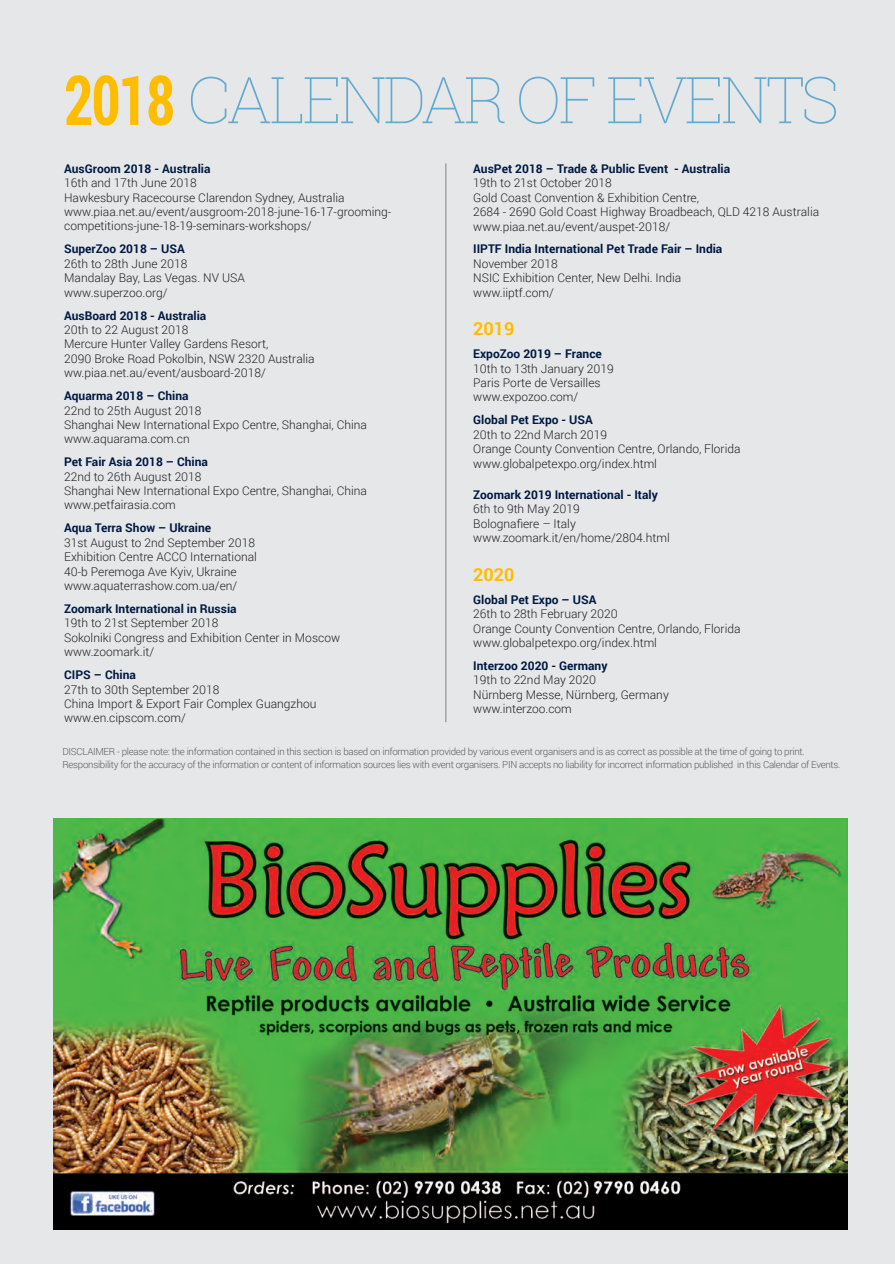
<style>
.page{position:relative;width:895px;height:1264px;background:#fff}
.page>*{position:absolute;margin:0;border:0;box-sizing:border-box;transform-origin:0 0}
.t1{font:100 64.5px "Roboto Slab";letter-spacing:-.055em;color:#63aace}
.trade_events{font:700 18px "Roboto";color:#ffbd00}
.trade_events-2{font:300 12px/14.4px "Roboto";color:#231f20}
.trade_events-3{font:300 9.75px/13.5px "Roboto";letter-spacing:-.03em;color:#5c5c5f}
.s1{font-family:"Roboto Condensed";font-weight:700;font-size:69px;color:#ffbd00}
.s2{font-weight:700;color:#001942}
</style>
<div class="page">
<div style="left:0;top:0;width:894px;height:1263px;background:#e6e7e9"></div>
<hr style="left:445px;top:163px;width:1px;height:559px;background:#808285">
<img style="left:54px;top:818px;width:792px;height:411px">
<p class="t1" style="left:64px;top:56px;width:776px"><span class="s1">2018</span> CALENDAR OF EVENTS</p>
<p class="trade_events-2" style="left:64px;top:161px;width:328px"><span class="s2">AusGroom 2018 - Australia<br></span>16th and 17th June 2018<br>Hawkesbury Racecourse Clarendon Sydney, Australia www.piaa.net.au/event/ausgroom-2018-june-16-17-grooming&shy;competitions-june-18-19-seminars-workshops/</p>
<p class="trade_events-2" style="left:64px;top:241px;width:182px"><span class="s2">SuperZoo 2018 – USA<br></span>26th to 28th June 2018<br>Mandalay Bay, Las Vegas. NV USA www.superzoo.org/</p>
<p class="trade_events-2" style="left:64px;top:308px;width:252px"><span class="s2">AusBoard 2018 - Australia<br></span>20th to 22 August 2018<br>Mercure Hunter Valley Gardens Resort,<br>2090 Broke Road Pokolbin, NSW 2320 Australia ww.piaa.net.au/event/ausboard-2018/</p>
<p class="trade_events-2" style="left:64px;top:388px;width:304px"><span class="s2">Aquarma 2018 – China<br></span>22nd to 25th August 2018<br>Shanghai New International Expo Centre, Shanghai, China www.aquarama.com.cn</p>
<p class="trade_events-2" style="left:64px;top:454px;width:304px"><span class="s2">Pet Fair Asia 2018 – China<br></span>22nd to 26th August 2018<br>Shanghai New International Expo Centre, Shanghai, China www.petfairasia.com</p>
<p class="trade_events-2" style="left:64px;top:520px;width:194px"><span class="s2">Aqua Terra Show – Ukraine<br></span>31st August to 2nd September 2018<br>Exhibition Centre ACCO International<br>40-b Peremoga Ave Kyiv, Ukraine www.aquaterrashow.com.ua/en/</p>
<p class="trade_events-2" style="left:64px;top:601px;width:277px"><span class="s2">Zoomark International in Russia<br></span>19th to 21st September 2018<br>Sokolniki Congress and Exhibition Center in Moscow www.zoomark.it/</p>
<p class="trade_events-2" style="left:64px;top:667px;width:254px"><span class="s2">CIPS – China<br></span>27th to 30th September 2018<br>China Import &amp; Export Fair Complex Guangzhou www.en.cipscom.com/</p>
<p class="trade_events-2" style="left:473px;top:161px;width:347px"><span class="s2">AusPet 2018 – Trade &amp; Public Event - Australia<br></span>19th to 21st October 2018<br>Gold Coast Convention &amp; Exhibition Centre,<br>2684 - 2690 Gold Coast Highway Broadbeach, QLD 4218 Australia www.piaa.net.au/event/auspet-2018/</p>
<p class="trade_events-2" style="left:473px;top:241px;width:250px"><span class="s2">IIPTF India International Pet Trade Fair – India<br></span>November 2018<br>NSIC Exhibition Center, New Delhi. India www.iiptf.com/</p>
<p class="trade_events" style="left:473px;top:316px;width:43px">2019</p>
<p class="trade_events-2" style="left:473px;top:346px;width:142px"><span class="s2">ExpoZoo 2019 – France<br></span>10th to 13th January 2019<br>Paris Porte de Versailles www.expozoo.com/</p>
<p class="trade_events-2" style="left:473px;top:412px;width:269px"><span class="s2">Global Pet Expo - USA<br></span>20th to 22nd March 2019<br>Orange County Convention Centre, Orlando, Florida www.globalpetexpo.org/index.html</p>
<p class="trade_events-2" style="left:473px;top:487px;width:198px"><span class="s2">Zoomark 2019 International - Italy<br></span>6th to 9th May 2019<br>Bolognafiere – Italy www.zoomark.it/en/home/2804.html</p>
<p class="trade_events" style="left:473px;top:561px;width:43px">2020</p>
<p class="trade_events-2" style="left:473px;top:592px;width:269px"><span class="s2">Global Pet Expo – USA<br></span>26th to 28th February 2020<br>Orange County Convention Centre, Orlando, Florida www.globalpetexpo.org/index.html</p>
<p class="trade_events-2" style="left:473px;top:658px;width:197px"><span class="s2">Interzoo 2020 - Germany<br></span>19th to 22nd May 2020<br>Nürnberg Messe, Nürnberg, Germany www.interzoo.com</p>
<p class="trade_events-3" style="left:62px;top:744px;width:779px">DISCLAIMER - please note: the information contained in this section is based on information provided by various event organisers and is as correct as possible at the time of going to print.<br>Responsibility for the accuracy of the information or content of information sources lies with event organisers. PIN accepts no liability for incorrect information published in this Calendar of Events.</p>
</div>
